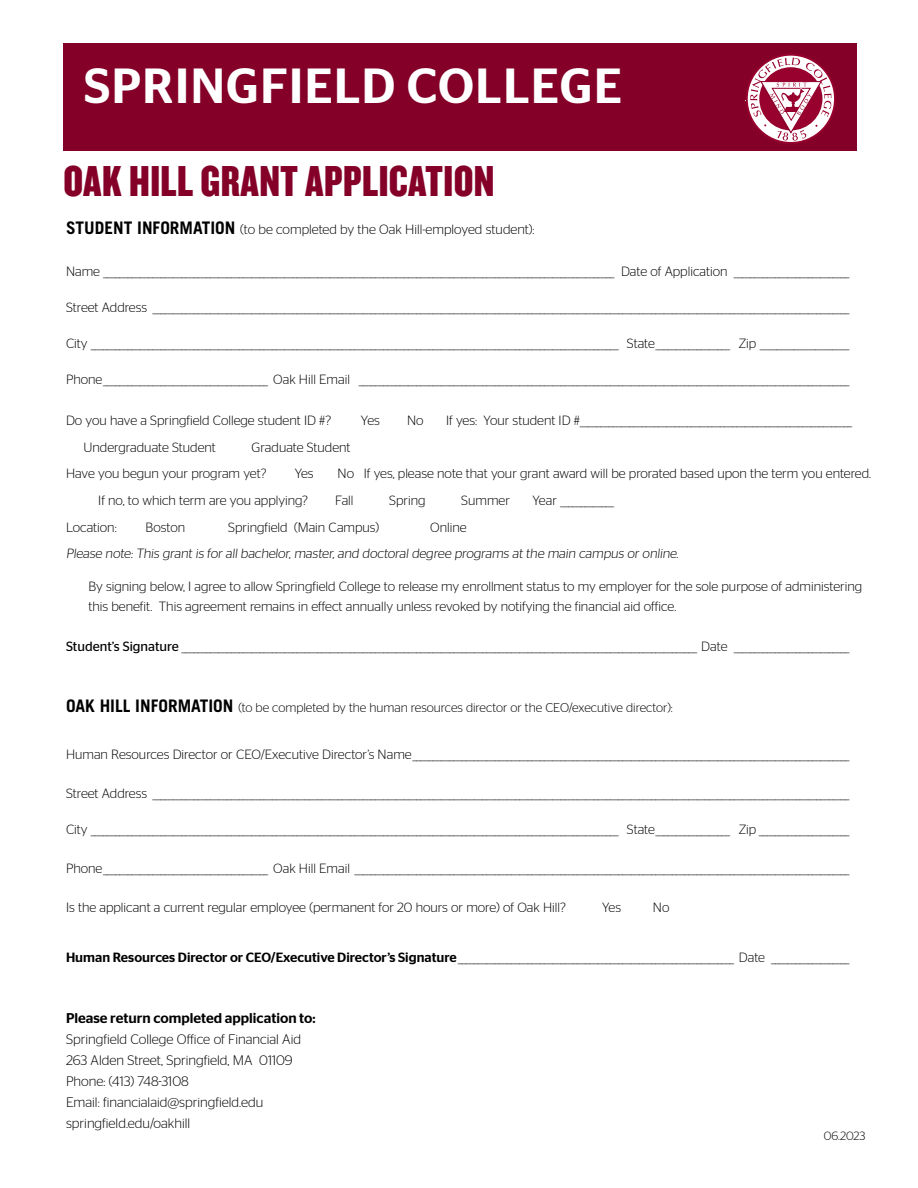
<style>
.page{position:relative;width:918px;height:1188px;background:#fff}
.page>*{position:absolute;margin:0;border:0;box-sizing:border-box;transform-origin:0 0}
.t1{font:500 49.35px "Stag Sans";letter-spacing:.03em;color:#fff}
.t2{font:45px "Knockout 69 Full Liteweight";letter-spacing:.01em;color:#840029}
.t3{font:500 14.1px "Stag Sans";color:#000}
.t4{font:300 13.8px/21px "Stag Sans";color:#000}
.t5{font:300 13.5px "Stag Sans";color:#000}
.t6{font:300 13.35px/26.8px "Stag Sans";color:#000}
.t7{font:300 12.75px "Stag Sans";color:#000}
.t8{font:300 12px "Stag Sans";color:#000}
.s1{font-family:"Trade Gothic";font-weight:700;font-size:17.4px}
.s2{font-weight:400}
.s3{font-weight:500}
</style>
<div class="page">
<div style="left:63px;top:44px;width:794px;height:107px;background:#840029"></div>
<svg style="left:746px;top:54px;width:90px;height:90px"></svg>
<svg style="left:746px;top:58px;width:86px;height:83px"></svg>
<h1 class="t1" style="left:84px;top:58px;width:535px">Springfield College</h1>
<h2 class="t2" style="left:63px;top:153px;width:433px">OAK HILL GRANT APPLICATION</h2>
<p class="t5" style="left:66px;top:222px;width:470px"><span class="s1">STUDENT INFORMATION</span> (to be completed by the Oak Hill-employed student):</p>
<p class="t6" style="left:66px;top:258px;width:785px">Name ____________________________________________________________________________________________________________________________ Date of Application ____________________________</p>
<p class="t6" style="left:66px;top:294px;width:785px">Street Address _________________________________________________________________________________________________________________________________________________________________________</p>
<p class="t6" style="left:66px;top:330px;width:785px">City ________________________________________________________________________________________________________________________________ State__________________ Zip _____________________</p>
<p class="t6" style="left:66px;top:366px;width:785px">Phone________________________________________ Oak Hill Email _______________________________________________________________________________________________________________________</p>
<p class="t6" style="left:66px;top:406px;width:267px">Do you have a Springfield College student ID #?</p>
<p class="t6" style="left:361px;top:406px;width:20px">Yes</p>
<p class="t6" style="left:407px;top:406px;width:18px">No</p>
<p class="t6" style="left:446px;top:406px;width:408px">If yes: Your student ID #__________________________________________________________________</p>
<p class="t6" style="left:84px;top:433px;width:134px">Undergraduate Student</p>
<p class="t6" style="left:66px;top:433px;width:286px;text-indent:186px">Graduate Student<br>Have you begun your program yet?</p>
<p class="t6" style="left:295px;top:460px;width:20px">Yes</p>
<p class="t6" style="left:338px;top:460px;width:535px">No If yes, please note that your grant award will be prorated based upon the term you entered.</p>
<p class="t6" style="left:98px;top:487px;width:211px">If no, to which term are you applying?</p>
<p class="t6" style="left:335px;top:487px;width:20px">Fall</p>
<p class="t6" style="left:389px;top:487px;width:38px">Spring</p>
<p class="t6" style="left:461px;top:487px;width:50px">Summer</p>
<p class="t6" style="left:533px;top:487px;width:83px">Year _____________</p>
<p class="t6" style="left:66px;top:514px;width:616px;line-height:25.5px">Location:<br>Please note: This grant is for all bachelor, master, and doctoral degree programs at the main campus or online.</p>
<p class="t6" style="left:89px;top:577px;width:775px;line-height:19.5px">By signing below, I agree to allow Springfield College to release my enrollment status to my employer for the sole purpose of administering this benefit. This agreement remains in effect annually unless revoked by notifying the financial aid office.</p>
<p class="t6" style="left:66px;top:632px;width:785px"><span class="s2">Student’s Signature</span> _____________________________________________________________________________________________________________________________ Date ____________________________</p>
<p class="t6" style="left:146px;top:514px;width:41px">Boston</p>
<p class="t6" style="left:228px;top:514px;width:152px">Springfield (Main Campus)</p>
<p class="t6" style="left:430px;top:514px;width:38px">Online</p>
<p class="t7" style="left:66px;top:701px;width:608px"><span class="s1">OAK HILL INFORMATION</span> (to be completed by the human resources director or the CEO/executive director):</p>
<p class="t6" style="left:66px;top:740px;width:785px">Human Resources Director or CEO/Executive Director’s Name__________________________________________________________________________________________________________</p>
<p class="t6" style="left:66px;top:779px;width:785px">Street Address _________________________________________________________________________________________________________________________________________________________________________</p>
<p class="t6" style="left:66px;top:815px;width:785px">City ________________________________________________________________________________________________________________________________ State__________________ Zip ______________________</p>
<p class="t6" style="left:66px;top:854px;width:785px">Phone________________________________________ Oak Hill Email ________________________________________________________________________________________________________________________</p>
<p class="t6" style="left:66px;top:894px;width:501px">Is the applicant a current regular employee (permanent for 20 hours or more) of Oak Hill?</p>
<p class="t6" style="left:602px;top:894px;width:20px">Yes</p>
<p class="t6" style="left:653px;top:894px;width:18px">No</p>
<p class="t6" style="left:66px;top:943px;width:785px"><span class="s3">Human Resources Director or CEO/Executive Director’s Signature</span>___________________________________________________________________ Date ___________________</p>
<p class="t3" style="left:66px;top:1010px;width:251px">Please return completed application to:</p>
<p class="t4" style="left:66px;top:1028px;width:237px">Springfield College Office of Financial Aid 263 Alden Street, Springfield, MA 01109<br>Phone: (413) 748-3108<br>Email: financialaid@springfield.edu springfield.edu/oakhill</p>
<p class="t8" style="left:824px;top:1129px;width:43px">06.2023</p>
</div>
